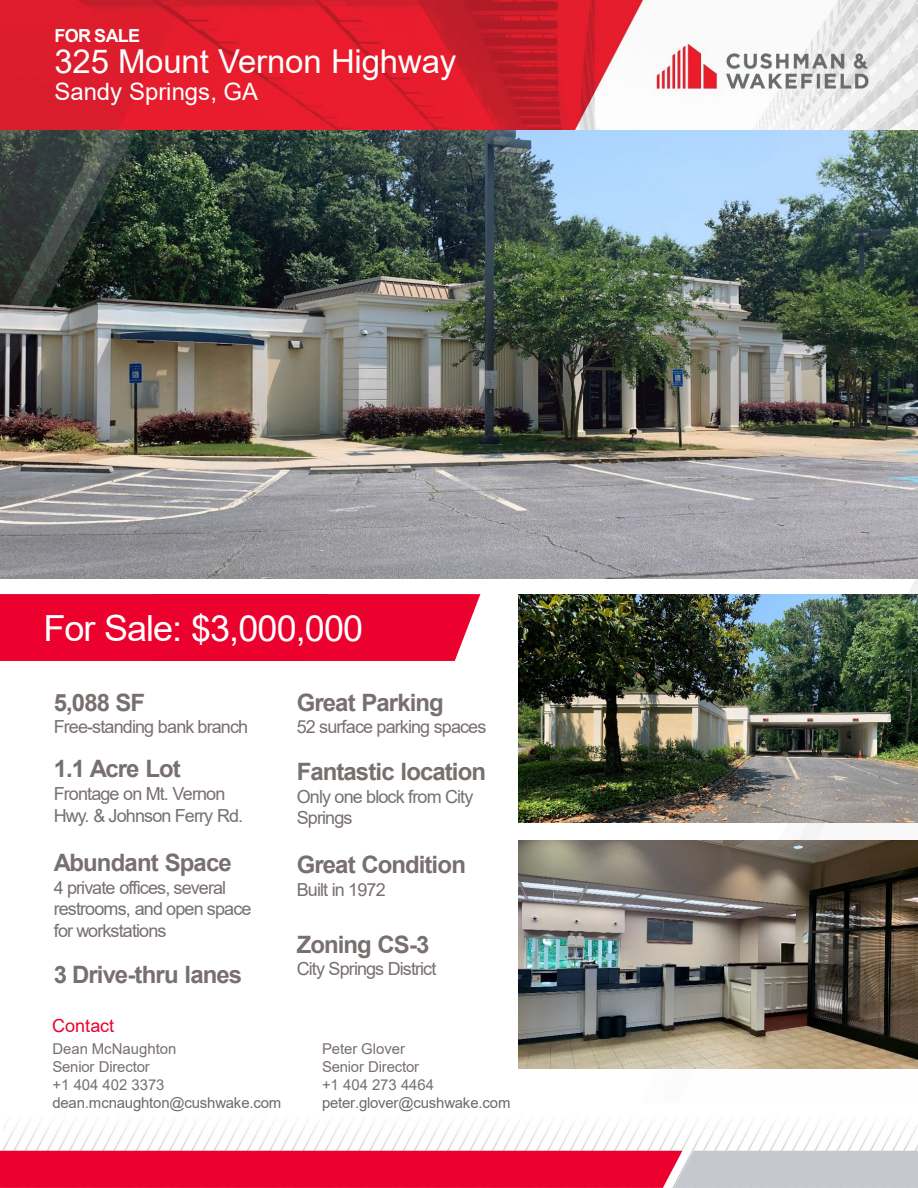
<style>
.page{position:relative;width:918px;height:1188px;background:#fff}
.page>*{position:absolute;margin:0;border:0;box-sizing:border-box;transform-origin:0 0}
.t1{font:36px "Arial";letter-spacing:-.025em;color:#fff}
.t2{font:33px "Arial";letter-spacing:-.005em;color:#fff}
.t3{font:700 24px "Arial";letter-spacing:-.035em;color:#77706e}
.t4{font:24px "Arial";color:#fff}
.t5{font:18px/21.6px "Arial";letter-spacing:-.05em;color:#77706e}
.t6{font:18px "Arial";color:#ec002d}
.t7{font:700 18px "Arial";letter-spacing:-.03em;color:#fff}
.t8{font:15px/18px "Arial";color:#77706e}
.t9{font:15px "Arial";letter-spacing:-.015em;color:#696b6b}
</style>
<div class="page">
<svg style="left:595px;top:578px;width:323px;height:262px"></svg>
<img style="left:4px;top:1121px;width:914px;height:30px">
<img style="left:0;top:0;width:918px;height:578px">
<svg style="left:0;top:1151px;width:918px;height:37px;background:#e23658"></svg>
<img style="left:519px;top:594px;width:399px;height:228px">
<svg style="left:0;top:130px;width:137px;height:261px;background:#4a504b"></svg>
<img style="left:519px;top:840px;width:399px;height:229px">
<div style="left:0;top:594px;width:480px;height:67px;background:#ec002d"></div>
<p class="t7" style="left:54px;top:23px;width:87px">FOR SALE</p>
<h2 class="t2" style="left:54px;top:39px;width:404px">325 Mount Vernon Highway</h2>
<h3 class="t4" style="left:54px;top:75px;width:205px">Sandy Springs, GA</h3>
<p class="t1" style="left:43px;top:603px;width:321px">For Sale: $3,000,000</p>
<p class="t3" style="left:54px;top:685px;width:93px">5,088 SF</p>
<p class="t5" style="left:54px;top:716px;width:196px">Free-standing bank branch</p>
<p class="t3" style="left:54px;top:752px;width:129px">1.1 Acre Lot</p>
<p class="t5" style="left:54px;top:783px;width:191px">Frontage on Mt. Vernon<br>Hwy. &amp; Johnson Ferry Rd.</p>
<p class="t3" style="left:54px;top:845px;width:180px">Abundant Space</p>
<p class="t5" style="left:54px;top:876px;width:199px">4 private offices, several restrooms, and open space for workstations</p>
<p class="t3" style="left:54px;top:958px;width:190px">3 Drive-thru lanes</p>
<p class="t6" style="left:52px;top:1013px;width:63px">Contact</p>
<p class="t8" style="left:52px;top:1040px;width:125px">Dean McNaughton<br>Senior Director<br>+1 404 402 3373</p>
<p class="t9" style="left:52px;top:1093px;width:230px">dean.mcnaughton@cushwake.com</p>
<p class="t3" style="left:297px;top:685px;width:149px">Great Parking</p>
<p class="t5" style="left:297px;top:716px;width:191px">52 surface parking spaces</p>
<p class="t3" style="left:297px;top:754px;width:191px">Fantastic location</p>
<p class="t5" style="left:297px;top:785px;width:178px">Only one block from City<br>Springs</p>
<p class="t3" style="left:297px;top:848px;width:171px">Great Condition</p>
<p class="t5" style="left:297px;top:879px;width:91px">Built in 1972</p>
<p class="t3" style="left:297px;top:927px;width:134px">Zoning CS-3</p>
<p class="t5" style="left:297px;top:958px;width:141px">City Springs District</p>
<p class="t8" style="left:322px;top:1040px;width:114px">Peter Glover<br>Senior Director +1 404 273 4464</p>
<p class="t9" style="left:322px;top:1093px;width:190px">peter.glover@cushwake.com</p>
</div>
